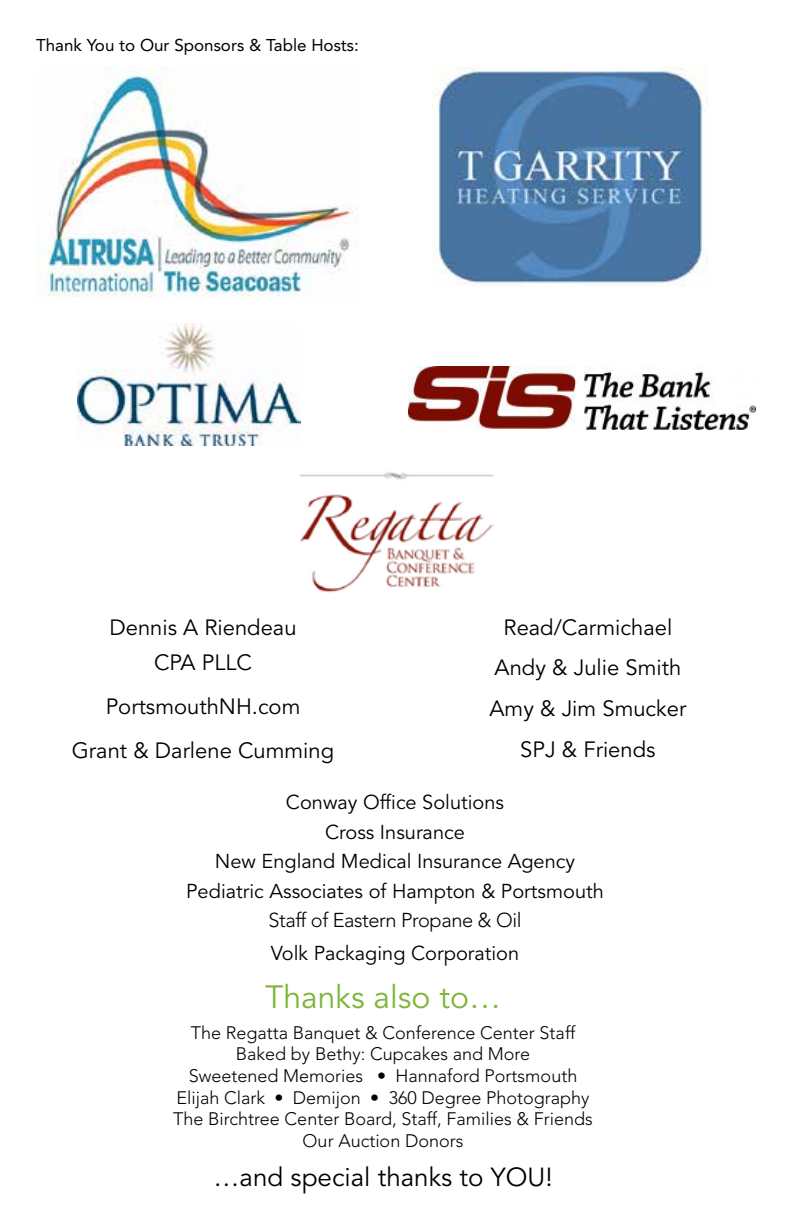
<style>
.page{position:relative;width:792px;height:1224px;background:#fff}
.page>*{position:absolute;margin:0;border:0;box-sizing:border-box;transform-origin:0 0}
.t1{font:32px "Avenir LT Std";color:#7fb539}
.t2{font:26px "Avenir LT Std";color:#000}
.t3{font:22px/40.8px "Avenir LT Std";color:#000;text-align:center}
.t4{font:20px/29.6px "Avenir LT Std";color:#000;text-align:center}
.t5{font:300 20px "Avenir LT Std";letter-spacing:-.02em;color:#000}
.t6{font:300 18px/21.6px "Avenir LT Std";color:#000;text-align:center}
.t7{font:17px "Avenir LT Std";color:#000}
</style>
<div class="page">
<img style="left:78px;top:323px;width:223px;height:122px">
<img style="left:299px;top:472px;width:194px;height:121px">
<img style="left:408px;top:366px;width:348px;height:64px">
<img style="left:36px;top:66px;width:322px;height:232px">
<img style="left:432px;top:66px;width:277px;height:218px">
<p class="t7" style="left:36px;top:35px;width:324px">Thank You to Our Sponsors &amp; Table Hosts:</p>
<p class="t3" style="left:110px;top:610px;width:189px;line-height:35.2px">Dennis A Riendeau<br>CPA PLLC</p>
<p class="t3" style="left:72px;top:685px;width:264px;line-height:44.2px">PortsmouthNH.com<br>Grant &amp; Darlene Cumming</p>
<p class="t3" style="left:490px;top:607px;width:198px">Read/Carmichael<br>Andy &amp; Julie Smith<br>Amy &amp; Jim Smucker<br>SPJ &amp; Friends</p>
<p class="t4" style="left:186px;top:788px;width:419px">Conway Office Solutions<br>Cross Insurance<br>New England Medical Insurance Agency<br>Pediatric Associates of Hampton &amp; Portsmouth</p>
<p class="t5" style="left:269px;top:909px;width:255px">Staff of Eastern Propane &amp; Oil</p>
<p class="t4" style="left:271px;top:939px;width:250px">Volk Packaging Corporation</p>
<h1 class="t1" style="left:265px;top:979px;width:237px">Thanks also to…</h1>
<p class="t6" style="left:173px;top:1022px;width:421px">The Regatta Banquet &amp; Conference Center Staff Baked by Bethy: Cupcakes and More<br>Sweetened Memories • Hannaford Portsmouth Elijah Clark • Demijon • 360 Degree Photography The Birchtree Center Board, Staff, Families &amp; Friends Our Auction Donors</p>
<h2 class="t2" style="left:214px;top:1162px;width:341px">…and special thanks to YOU!</h2>
</div>
